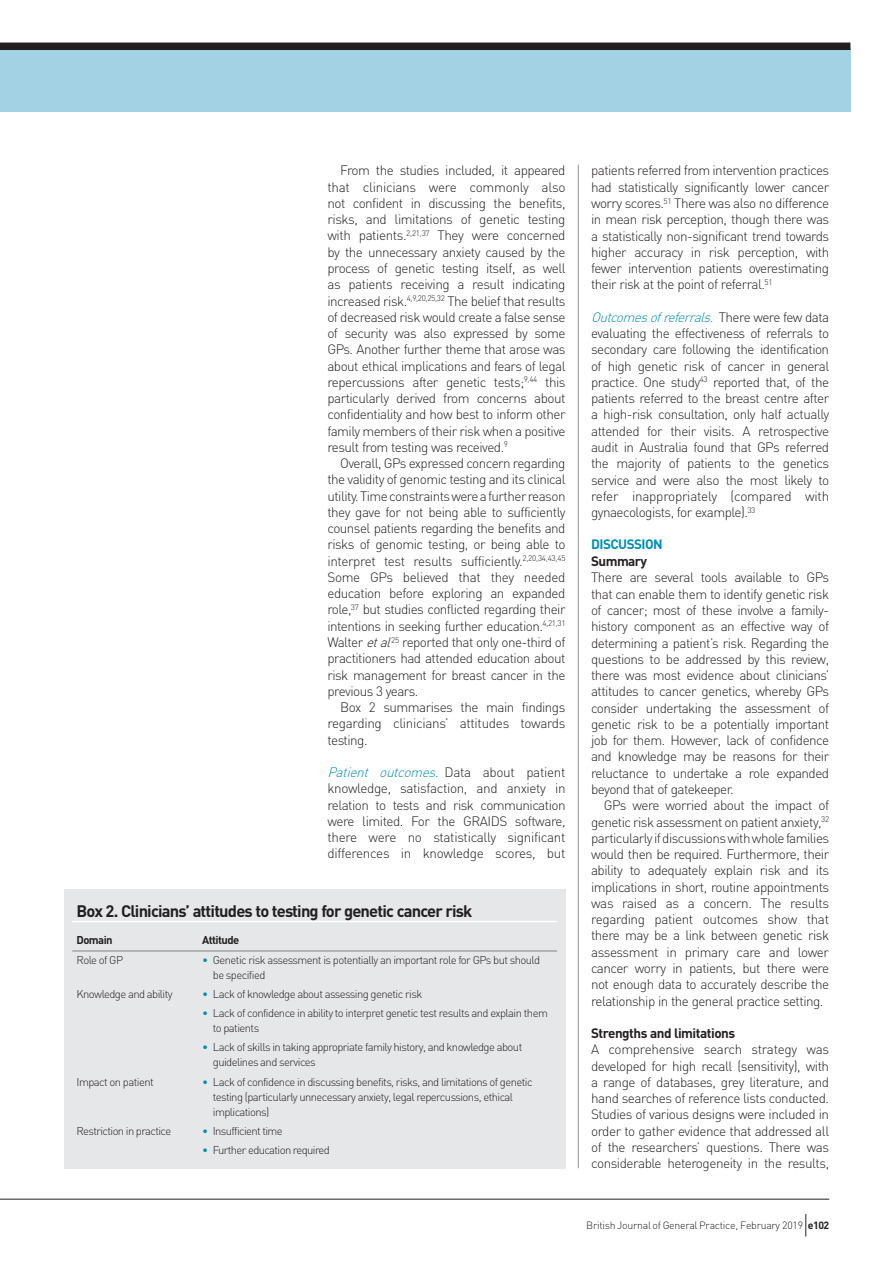
<style>
.page{position:relative;width:893px;height:1263px;background:#fff}
.page>*{position:absolute;margin:0;border:0;box-sizing:border-box;transform-origin:0 0}
.t1{font:700 16.5px "DIN";letter-spacing:-.05em;color:#231f20}
.t2{font:300 13.5px/16.2px "DIN";letter-spacing:-.04em;color:#231f20;text-align:justify}
.t3{font:700 13.5px "DIN";letter-spacing:-.035em;color:#231f20}
.t4{font:700 13.5px "DIN";letter-spacing:-.04em;color:#008fb3}
.t5{font:300 11.25px/15px "DIN";letter-spacing:-.05em;color:#231f20}
.t6{font:700 11.25px "DIN";letter-spacing:-.05em;color:#231f20}
.t7{font:300 10.5px "DIN";letter-spacing:-.025em;color:#231f20}
.s1{font-style:italic}
.s2{font-style:italic;color:#008fb3}
.s3{color:#008fb3}
.s4{font-weight:700}
</style>
<div class="page">
<div style="left:0;top:48px;width:850px;height:64px;background:#a2d2e3"></div>
<div style="left:0;top:43px;width:850px;height:7px;background:#231f20"></div>
<hr style="left:578px;top:165px;width:1px;height:1003px;background:#939598">
<div style="left:64px;top:889px;width:502px;height:279px;background:#e6e7e9"></div>
<hr style="left:72px;top:921px;width:485px;height:1px;background:#fff">
<hr style="left:72px;top:950px;width:485px;height:1px;background:#808285">
<hr style="left:0;top:1199px;width:829px;height:1px;background:#231f20">
<svg style="left:805px;top:1214px;width:1px;height:22px"></svg>
<p class="t2" style="left:327px;top:162px;width:240px;text-indent:13px">From the studies included, it appeared that clinicians were commonly also not confident in discussing the benefits, risks, and limitations of genetic testing with patients.<sup>2,21,37</sup> They were concerned by the unnecessary anxiety caused by the process of genetic testing itself, as well as patients receiving a result indicating increased risk.<sup>4,9,20,25,32</sup> The belief that results of decreased risk would create a false sense of security was also expressed by some GPs. Another further theme that arose was about ethical implications and fears of legal repercussions after genetic tests;<sup>9,44</sup> this particularly derived from concerns about confidentiality and how best to inform other family members of their risk when a positive result from testing was received.<sup>9</sup></p>
<p class="t2" style="left:327px;top:455px;width:240px;text-indent:13px">Overall, GPs expressed concern regarding the validity of genomic testing and its clinical utility. Time constraints were a further reason they gave for not being able to sufficiently counsel patients regarding the benefits and risks of genomic testing, or being able to interpret test results sufficiently.<sup>2,20,34,43,45<br></sup>Some GPs believed that they needed education before exploring an expanded role,<sup>37</sup> but studies conflicted regarding their intentions in seeking further education.<sup>4,21,31<br></sup>Walter <span class="s1">etal</span><sup>25</sup> reported that only one-third of practitioners had attended education about risk management for breast cancer in the previous 3 years.</p>
<p class="t2" style="left:327px;top:699px;width:240px;text-indent:13px">Box 2 summarises the main findings regarding clinicians’ attitudes towards testing.</p>
<p class="t2" style="left:327px;top:764px;width:240px"><span class="s2">Patient outcomes.</span> D a t a a b o u t p a t i e n t knowledge, satisfaction, and anxiety in relation to tests and risk communication were limited. For the GRAIDS software, there were no statistically significant differences in knowledge scores, but</p>
<p class="t1" style="left:77px;top:900px;width:397px">Box 2. Clinicians’ attitudes to testing for genetic cancer risk</p>
<p class="t6" style="left:77px;top:933px;width:38px">Domain</p>
<p class="t6" style="left:202px;top:933px;width:39px">Attitude</p>
<p class="t5" style="left:77px;top:952px;width:48px">Role of GP</p>
<p class="t5" style="left:213px;top:952px;width:329px;text-indent:-11px"><span class="s3">•</span> Genetic risk assessment is potentially an important role for GPs but should be specified</p>
<p class="t5" style="left:77px;top:986px;width:98px">Knowledge and ability</p>
<p class="t5" style="left:202px;top:986px;width:222px"><span class="s3">•</span> Lack of knowledge about assessing genetic risk</p>
<p class="t5" style="left:213px;top:1005px;width:337px;text-indent:-11px"><span class="s3">•</span> Lack of confidence in ability to interpret genetic test results and explain them to patients</p>
<p class="t5" style="left:213px;top:1040px;width:311px;text-indent:-11px"><span class="s3">•</span> Lack of skills in taking appropriate family history, and knowledge about guidelines and services</p>
<p class="t5" style="left:77px;top:1074px;width:79px">Impact on patient</p>
<p class="t5" style="left:213px;top:1074px;width:321px;text-indent:-11px"><span class="s3">•</span> Lack of confidence in discussing benefits, risks, and limitations of genetic testing (particularly unnecessary anxiety, legal repercussions, ethical implications)</p>
<p class="t5" style="left:77px;top:1123px;width:96px">Restriction in practice</p>
<p class="t5" style="left:202px;top:1123px;width:82px"><span class="s3">•</span> Insufficient time</p>
<p class="t5" style="left:202px;top:1142px;width:129px"><span class="s3">•</span> Further education required</p>
<p class="t2" style="left:591px;top:162px;width:240px">patients referred from intervention practices had statistically significantly lower cancer worry scores.<sup>51</sup> There was also no difference in mean risk perception, though there was a statistically non-significant trend towards higher accuracy in risk perception, with fewer intervention patients overestimating their risk at the point of referral.<sup>51</sup></p>
<p class="t2" style="left:591px;top:309px;width:240px"><span class="s2">Outcomesofreferrals.</span> T h e re w e re f e w d a t a evaluating the effectiveness of referrals to secondary care following the identification of high genetic risk of cancer in general practice. One study<sup>43</sup> reported that, of the patients referred to the breast centre after a high-risk consultation, only half actually attended for their visits. A retrospective audit in Australia found that GPs referred the majority of patients to the genetics service and were also the most likely to refer inappropriately (compared with gynaecologists, for example).<sup>33</sup></p>
<p class="t4" style="left:591px;top:535px;width:73px">DISCUSSION</p>
<p class="t3" style="left:591px;top:552px;width:58px">Summary</p>
<p class="t2" style="left:591px;top:569px;width:240px">There are several tools available to GPs that can enable them to identify genetic risk of cancer; most of these involve a family&shy;history component as an effective way of determining a patient’s risk. Regarding the questions to be addressed by this review, there was most evidence about clinicians’ attitudes to cancer genetics, whereby GPs consider undertaking the assessment of genetic risk to be a potentially important job for them. However, lack of confidence and knowledge may be reasons for their reluctance to undertake a role expanded beyond that of gatekeeper.</p>
<p class="t2" style="left:591px;top:797px;width:240px;text-indent:13px">GPs were worried about the impact of genetic risk assessment on patient anxiety,<sup>32 </sup>particularly if discussions with whole families would then be required. Furthermore, their ability to adequately explain risk and its implications in short, routine appointments was raised as a concern. The results regarding patient outcomes show that there may be a link between genetic risk assessment in primary care and lower cancer worry in patients, but there were not enough data to accurately describe the relationship in the general practice setting.</p>
<p class="t3" style="left:591px;top:1024px;width:146px">Strengths and limitations</p>
<p class="t2" style="left:591px;top:1041px;width:240px">A comprehensive search strategy was developed for high recall (sensitivity), with a range of databases, grey literature, and hand searches of reference lists conducted.<br>Studies of various designs were included in order to gather evidence that addressed all of the researchers’ questions. There was considerable heterogeneity in the results,</p>
<p class="t7" style="left:586px;top:1218px;width:244px">British Journal of General Practice, February 2019 <span class="s4">e102</span></p>
</div>
